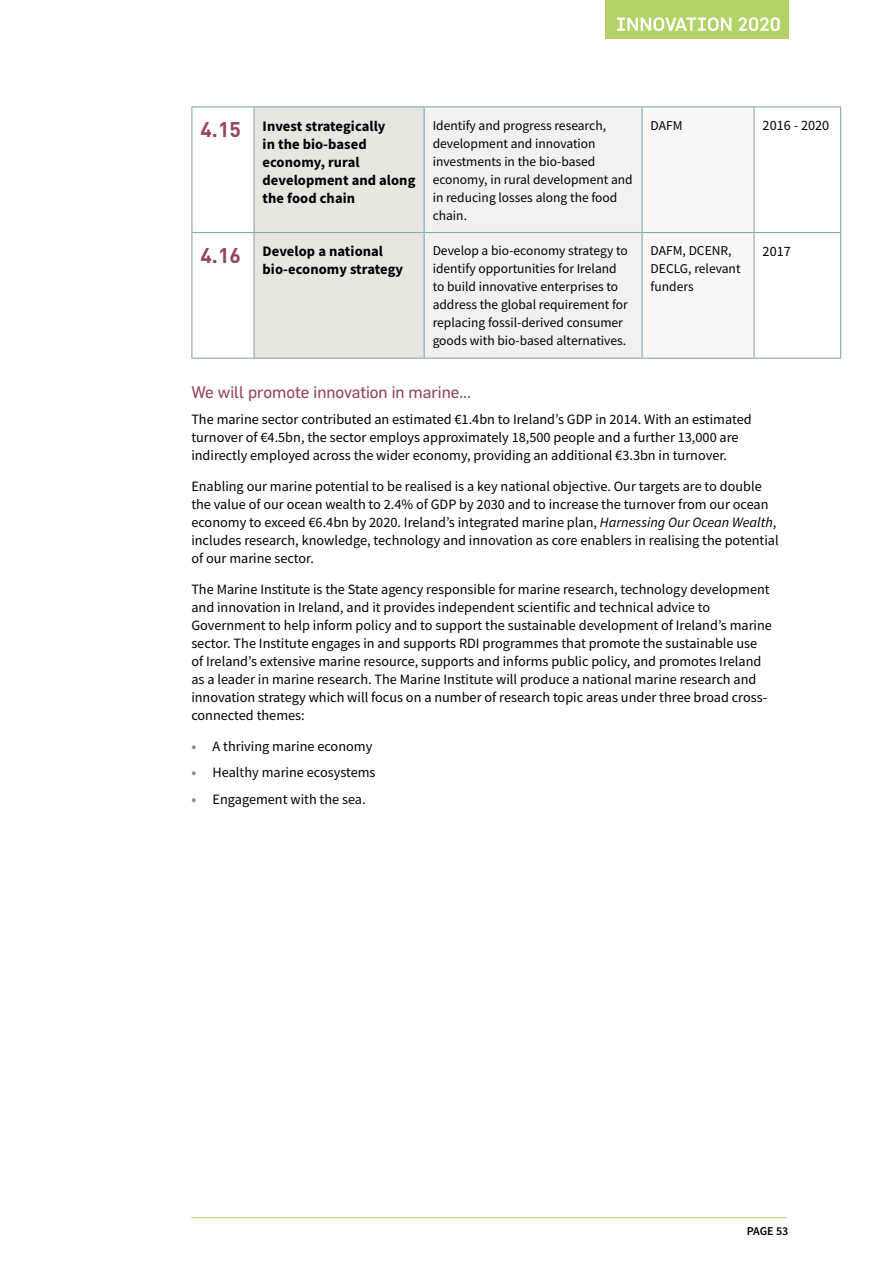
<style>
.page{position:relative;width:893px;height:1263px;background:#fff}
.page>*{position:absolute;margin:0;border:0;box-sizing:border-box;transform-origin:0 0}
.Table_number{font:700 21px "DIN";color:#974463}
._2020_-_Sub_head__re{font:16.5px "Flama Basic";color:#974463}
.Table_Body_BOLD{font:700 14.55px/18px "Source Sans Pro";letter-spacing:.005em;color:#000}
._2020_-_Body_copy{font:14.25px/18px "Source Sans Pro";color:#000}
._2020_-_Bullets{font:14.25px "Source Sans Pro";color:#000}
.Table_Body{font:13.5px/18px "Source Sans Pro";color:#000}
.t1{font:600 12px "Source Sans Pro";letter-spacing:-.005em;color:#000}
.s1{font-style:italic}
.s2{font-weight:700;color:#9b8579}
</style>
<div class="page">
<div style="left:605px;top:0;width:183px;height:39px;background:#b2d467"></div>
<svg style="left:617px;top:17px;width:163px;height:14px"></svg>
<hr style="left:191px;top:1217px;width:596px;height:1px;background:#b2d467">
<svg style="left:192px;top:107px;width:232px;height:251px"></svg>
<div style="left:425px;top:107px;width:216px;height:251px;background:#f1f1ed"></div>
<svg style="left:643px;top:107px;width:197px;height:251px"></svg>
<hr style="left:753px;top:107px;width:2px;height:125px;background:#85a9b5">
<hr style="left:753px;top:233px;width:2px;height:125px;background:#85a9b5">
<hr style="left:254px;top:106px;width:170px;height:1px;background:#85a9b5">
<hr style="left:253px;top:107px;width:2px;height:125px;background:#85a9b5">
<hr style="left:424px;top:106px;width:218px;height:1px;background:#85a9b5">
<hr style="left:424px;top:107px;width:1px;height:125px;background:#85a9b5">
<hr style="left:642px;top:106px;width:112px;height:1px;background:#85a9b5">
<hr style="left:641px;top:107px;width:2px;height:125px;background:#85a9b5">
<hr style="left:754px;top:106px;width:87px;height:1px;background:#85a9b5">
<hr style="left:840px;top:107px;width:1px;height:125px;background:#85a9b5">
<hr style="left:254px;top:232px;width:170px;height:1px;background:#85a9b5">
<hr style="left:253px;top:233px;width:2px;height:125px;background:#85a9b5">
<hr style="left:424px;top:232px;width:218px;height:1px;background:#85a9b5">
<hr style="left:424px;top:233px;width:1px;height:125px;background:#85a9b5">
<hr style="left:642px;top:232px;width:112px;height:1px;background:#85a9b5">
<hr style="left:641px;top:233px;width:2px;height:125px;background:#85a9b5">
<hr style="left:754px;top:232px;width:87px;height:1px;background:#85a9b5">
<hr style="left:840px;top:233px;width:1px;height:125px;background:#85a9b5">
<hr style="left:254px;top:358px;width:170px;height:1px;background:#85a9b5">
<hr style="left:424px;top:358px;width:218px;height:1px;background:#85a9b5">
<hr style="left:642px;top:358px;width:112px;height:1px;background:#85a9b5">
<hr style="left:754px;top:358px;width:87px;height:1px;background:#85a9b5">
<hr style="left:191px;top:106px;width:63px;height:1px;background:#85a9b5">
<hr style="left:191px;top:107px;width:1px;height:125px;background:#85a9b5">
<hr style="left:191px;top:232px;width:63px;height:1px;background:#85a9b5">
<hr style="left:191px;top:233px;width:1px;height:125px;background:#85a9b5">
<hr style="left:191px;top:358px;width:63px;height:1px;background:#85a9b5">
<p class="Table_number" style="left:200px;top:116px;width:42px">4.15</p>
<p class="Table_Body_BOLD" style="left:263px;top:116px;width:154px">Invest strategically<br>in the bio-based economy, rural development and along the food chain</p>
<p class="Table_Body" style="left:433px;top:116px;width:202px">Identify and progress research, development and innovation investments in the bio-based economy, in rural development and in reducing losses along the food chain.</p>
<p class="Table_Body" style="left:651px;top:116px;width:33px">DAFM</p>
<p class="_2020_-_Body_copy" style="left:763px;top:116px;width:68px">2016 - 2020</p>
<p class="Table_number" style="left:200px;top:241px;width:42px">4.16</p>
<p class="Table_Body_BOLD" style="left:263px;top:242px;width:142px">Develop a national bio-economy strategy</p>
<p class="Table_Body" style="left:433px;top:242px;width:197px">Develop a bio-economy strategy to identify opportunities for Ireland to build innovative enterprises to address the global requirement for replacing fossil-derived consumer goods with bio-based alternatives.</p>
<p class="Table_Body" style="left:651px;top:242px;width:91px">DAFM, DCENR,<br>DECLG, relevant funders</p>
<p class="_2020_-_Body_copy" style="left:763px;top:242px;width:30px">2017</p>
<p class="_2020_-_Sub_head__re" style="left:191px;top:380px;width:281px">We will promote innovation in marine...</p>
<p class="_2020_-_Body_copy" style="left:191px;top:410px;width:562px">The marine sector contributed an estimated €1.4bn to Ireland’s GDP in 2014. With an estimated turnover of €4.5bn, the sector employs approximately 18,500 people and a further 13,000 are indirectly employed across the wider economy, providing an additional €3.3bn in turnover.</p>
<p class="_2020_-_Body_copy" style="left:191px;top:477px;width:589px">Enabling our marine potential to be realised is a key national objective. Our targets are to double the value of our ocean wealth to 2.4% of GDP by 2030 and to increase the turnover from our ocean economy to exceed €6.4bn by 2020. Ireland’s integrated marine plan, <span class="s1">Harnessing Our Ocean Wealth</span>, includes research, knowledge, technology and innovation as core enablers in realising the potential of our marine sector.</p>
<p class="_2020_-_Body_copy" style="left:191px;top:580px;width:582px">The Marine Institute is the State agency responsible for marine research, technology development and innovation in Ireland, and it provides independent scientific and technical advice to Government to help inform policy and to support the sustainable development of Ireland’s marine sector. The Institute engages in and supports RDI programmes that promote the sustainable use of Ireland’s extensive marine resource, supports and informs public policy, and promotes Ireland as a leader in marine research. The Marine Institute will produce a national marine research and innovation strategy which will focus on a number of research topic areas under three broad cross&shy;connected themes:</p>
<p class="_2020_-_Bullets" style="left:191px;top:737px;width:183px"><span class="s2">•</span> A thriving marine economy</p>
<p class="_2020_-_Bullets" style="left:191px;top:763px;width:186px"><span class="s2">•</span> Healthy marine ecosystems</p>
<p class="_2020_-_Bullets" style="left:191px;top:790px;width:176px"><span class="s2">•</span> Engagement with the sea.</p>
<p class="t1" style="left:747px;top:1223px;width:43px">PAGE 53</p>
</div>
